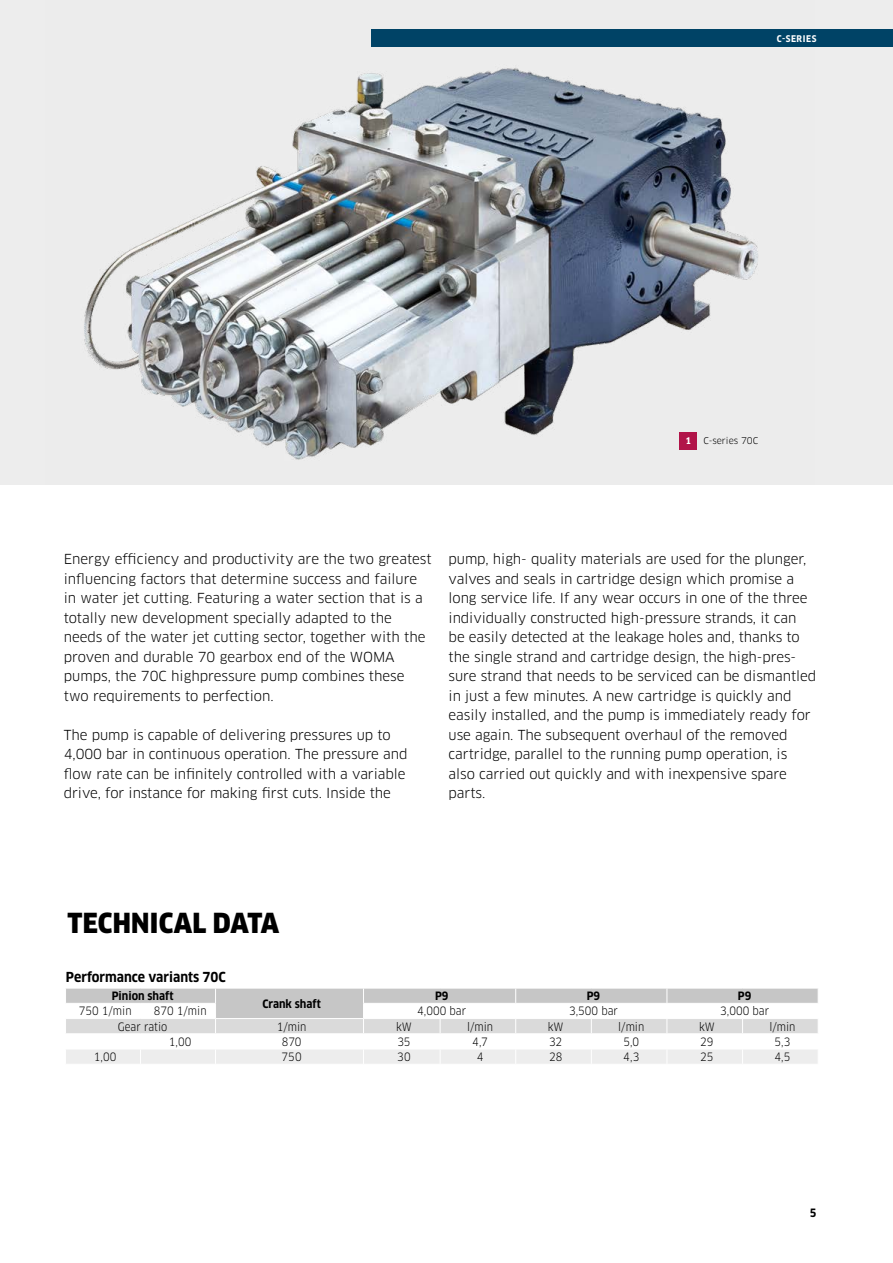
<style>
.page{position:relative;width:893px;height:1263px;background:#fff}
.page>*{position:absolute;margin:0;border:0;box-sizing:border-box;transform-origin:0 0}
.t1{font:900 27px "Clan Pro Narr";letter-spacing:.01em;color:#000}
.t2{font:13.5px/19.5px "Clan Pro";letter-spacing:-.005em;color:#000}
.t3{font:700 13.5px "Clan Pro Narr";color:#000}
.t4{font:11.25px "Clan Pro Narr";color:#000}
.t5{font:700 11.25px "Clan Pro Narr";color:#000}
.t6{font:9px "Clan Pro";color:#000}
.t7{font:700 9px "Clan Pro Narr";letter-spacing:.06em;color:#fff}
.t8{font:700 9px "Clan Pro";color:#fff}
</style>
<div class="page">
<div style="left:0;top:0;width:893px;height:485px;background:#ededed"></div>
<img style="left:84px;top:29px;width:731px;height:431px">
<svg style="left:66px;top:988px;width:752px;height:76px"></svg>
<div style="left:372px;top:30px;width:521px;height:17px;background:#004366"></div>
<div style="left:679px;top:432px;width:18px;height:17px;background:#b11449"></div>
<p class="t7" style="left:777px;top:33px;width:41px">C-SERIES</p>
<p class="t8" style="left:685px;top:436px;width:7px">1</p>
<p class="t6" style="left:703px;top:436px;width:56px">C-series 70C</p>
<p class="t2" style="left:64px;top:549px;width:369px">Energy efficiency and productivity are the two greatest influencing factors that determine success and failure in water jet cutting. Featuring a water section that is a totally new development specially adapted to the needs of the water jet cutting sector, together with the proven and durable 70 gearbox end of the WOMA pumps, the 70C highpressure pump combines these two requirements to perfection.</p>
<p class="t2" style="left:64px;top:725px;width:345px">The pump is capable of delivering pressures up to 4,000 bar in continuous operation. The pressure and flow rate can be infinitely controlled with a variable drive, for instance for making first cuts. Inside the</p>
<p class="t2" style="left:449px;top:549px;width:369px">pump, high- quality materials are used for the plunger, valves and seals in cartridge design which promise a long service life. If any wear occurs in one of the three individually constructed high-pressure strands, it can<br>be easily detected at the leakage holes and, thanks to the single strand and cartridge design, the high-pres&shy;sure strand that needs to be serviced can be dismantled in just a few minutes. A new cartridge is quickly and easily installed, and the pump is immediately ready for use again. The subsequent overhaul of the removed cartridge, parallel to the running pump operation, is also carried out quickly and with inexpensive spare parts.</p>
<h1 class="t1" style="left:67px;top:907px;width:213px">TECHNICAL DATA</h1>
<p class="t3" style="left:66px;top:969px;width:161px">Performance variants 70C</p>
<p class="t5" style="left:112px;top:989px;width:63px">Pinion shaft</p>
<p class="t5" style="left:435px;top:989px;width:15px">P9</p>
<p class="t5" style="left:587px;top:989px;width:15px">P9</p>
<p class="t5" style="left:738px;top:989px;width:15px">P9</p>
<p class="t5" style="left:262px;top:997px;width:60px">Crank shaft</p>
<p class="t4" style="left:79px;top:1004px;width:54px">750 1/min</p>
<p class="t4" style="left:154px;top:1004px;width:54px">870 1/min</p>
<p class="t4" style="left:417px;top:1004px;width:50px">4,000 bar</p>
<p class="t4" style="left:569px;top:1004px;width:50px">3,500 bar</p>
<p class="t4" style="left:720px;top:1004px;width:50px">3,000 bar</p>
<p class="t4" style="left:118px;top:1020px;width:51px">Gear ratio</p>
<p class="t4" style="left:277px;top:1020px;width:31px">1/min</p>
<p class="t4" style="left:396px;top:1020px;width:17px">kW</p>
<p class="t4" style="left:467px;top:1020px;width:27px">l/min</p>
<p class="t4" style="left:548px;top:1020px;width:17px">kW</p>
<p class="t4" style="left:618px;top:1020px;width:27px">l/min</p>
<p class="t4" style="left:699px;top:1020px;width:17px">kW</p>
<p class="t4" style="left:769px;top:1020px;width:27px">l/min</p>
<p class="t4" style="left:169px;top:1035px;width:24px">1,00</p>
<p class="t4" style="left:282px;top:1035px;width:21px">870</p>
<p class="t4" style="left:397px;top:1035px;width:15px">35</p>
<p class="t4" style="left:472px;top:1035px;width:17px">4,7</p>
<p class="t4" style="left:549px;top:1035px;width:15px">32</p>
<p class="t4" style="left:623px;top:1035px;width:17px">5,0</p>
<p class="t4" style="left:700px;top:1035px;width:15px">29</p>
<p class="t4" style="left:774px;top:1035px;width:17px">5,3</p>
<p class="t4" style="left:94px;top:1050px;width:24px">1,00</p>
<p class="t4" style="left:282px;top:1050px;width:22px">750</p>
<p class="t4" style="left:397px;top:1050px;width:15px">30</p>
<p class="t4" style="left:477px;top:1050px;width:8px">4</p>
<p class="t4" style="left:549px;top:1050px;width:15px">28</p>
<p class="t4" style="left:623px;top:1050px;width:17px">4,3</p>
<p class="t4" style="left:700px;top:1050px;width:15px">25</p>
<p class="t4" style="left:775px;top:1050px;width:17px">4,5</p>
<p class="t5" style="left:810px;top:1206px;width:8px">5</p>
</div>
